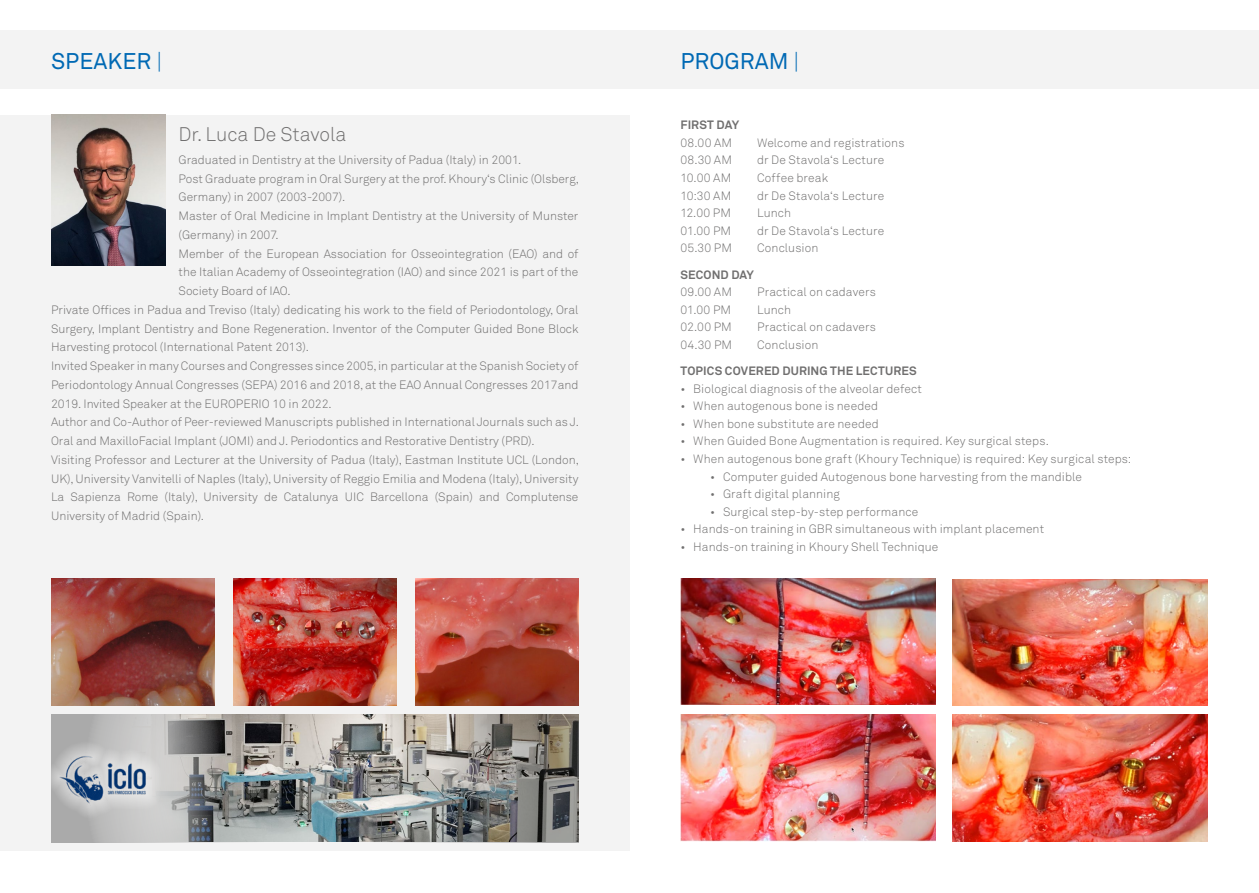
<style>
.page{position:relative;width:1259px;height:893px;background:#fff}
.page>*{position:absolute;margin:0;border:0;box-sizing:border-box;transform-origin:0 0}
.t1{font:22.5px "Akkurat Pro";color:#0069b4}
.t2{font:19.5px "Akkurat Light Pro";color:#706f6f}
.t3{font:12px "Akkurat Light Pro";color:#706f6f}
.t4{font:700 12px "Akkurat Pro";letter-spacing:.01em;color:#706f6f}
.s1{font-family:"Akkurat Light Pro"}
</style>
<div class="page">
<div style="left:0;top:115px;width:629px;height:735px;background:#f3f3f3"></div>
<div style="left:0;top:30px;width:1259px;height:58px;background:#f3f3f3"></div>
<img style="left:51px;top:115px;width:115px;height:151px">
<img style="left:51px;top:578px;width:163px;height:128px">
<img style="left:233px;top:578px;width:163px;height:128px">
<img style="left:415px;top:579px;width:163px;height:127px">
<img style="left:680px;top:578px;width:255px;height:127px">
<img style="left:680px;top:714px;width:255px;height:128px">
<img style="left:952px;top:579px;width:256px;height:127px">
<img style="left:952px;top:714px;width:256px;height:128px">
<img style="left:51px;top:715px;width:527px;height:127px">
<div style="left:51px;top:741px;width:110px;height:77px;background:linear-gradient(to right,#a9a9a9,#d4d4d3)"></div>
<img style="left:54px;top:751px;width:98px;height:57px">
<h1 class="t1" style="left:55px;top:48px;width:109px">SPEAKER <span class="s1">|</span></h1>
<h1 class="t1" style="left:680px;top:48px;width:120px">PROGRAM <span class="s1">|</span></h1>
<h1 class="t1" style="left:51px;top:48px;width:102px">SPEAKER</h1>
<h2 class="t2" style="left:179px;top:123px;width:169px">Dr. Luca De Stavola</h2>
<p class="t3" style="left:179px;top:153px;width:344px">Graduated in Dentistry at the University of Padua (Italy) in 2001.</p>
<p class="t3" style="left:179px;top:171px;width:402px">Post Graduate program in Oral Surgery at the prof. Khoury‘s Clinic (Olsberg,</p>
<p class="t3" style="left:179px;top:190px;width:168px">Germany) in 2007 (2003-2007).</p>
<p class="t3" style="left:179px;top:209px;width:401px">Master of Oral Medicine in Implant Dentistry at the University of Munster</p>
<p class="t3" style="left:179px;top:228px;width:101px">(Germany) in 2007.</p>
<p class="t3" style="left:179px;top:246px;width:401px">Member of the European Association for Osseointegration (EAO) and of</p>
<p class="t3" style="left:179px;top:265px;width:401px">the Italian Academy of Osseointegration (IAO) and since 2021 is part of the</p>
<p class="t3" style="left:179px;top:284px;width:114px">Society Board of IAO.</p>
<p class="t3" style="left:51px;top:303px;width:529px">Private Offices in Padua and Treviso (Italy) dedicating his work to the field of Periodontology, Oral</p>
<p class="t3" style="left:51px;top:321px;width:529px">Surgery, Implant Dentistry and Bone Regeneration. Inventor of the Computer Guided Bone Block</p>
<p class="t3" style="left:51px;top:340px;width:259px">Harvesting protocol (International Patent 2013).</p>
<p class="t3" style="left:51px;top:359px;width:529px">Invited Speaker in many Courses and Congresses since 2005, in particular at the Spanish Society of</p>
<p class="t3" style="left:51px;top:378px;width:529px">Periodontology Annual Congresses (SEPA) 2016 and 2018, at the EAO Annual Congresses 2017and</p>
<p class="t3" style="left:51px;top:396px;width:282px">2019. Invited Speaker at the EUROPERIO 10 in 2022.</p>
<p class="t3" style="left:51px;top:415px;width:529px">Author and Co-Author of Peer-reviewed Manuscripts published in International Journals such as J.</p>
<p class="t3" style="left:51px;top:434px;width:485px">Oral and MaxilloFacial Implant (JOMI) and J. Periodontics and Restorative Dentistry (PRD).</p>
<p class="t3" style="left:51px;top:453px;width:529px">Visiting Professor and Lecturer at the University of Padua (Italy), Eastman Institute UCL (London,</p>
<p class="t3" style="left:51px;top:471px;width:529px">UK), University Vanvitelli of Naples (Italy), University of Reggio Emilia and Modena (Italy), University</p>
<p class="t3" style="left:51px;top:490px;width:529px">La Sapienza Rome (Italy), University de Catalunya UIC Barcellona (Spain) and Complutense</p>
<p class="t3" style="left:51px;top:509px;width:155px">University of Madrid (Spain).</p>
<p class="t4" style="left:680px;top:117px;width:60px">FIRST DAY</p>
<p class="t3" style="left:680px;top:135px;width:53px">08.00 AM</p>
<p class="t3" style="left:757px;top:135px;width:149px">Welcome and registrations</p>
<p class="t3" style="left:680px;top:153px;width:53px">08.30 AM</p>
<p class="t3" style="left:757px;top:153px;width:129px">dr De Stavola‘s Lecture</p>
<p class="t3" style="left:680px;top:171px;width:52px">10.00 AM</p>
<p class="t3" style="left:757px;top:171px;width:72px">Coffee break</p>
<p class="t3" style="left:680px;top:188px;width:52px">10:30 AM</p>
<p class="t3" style="left:757px;top:188px;width:129px">dr De Stavola‘s Lecture</p>
<p class="t3" style="left:680px;top:206px;width:52px">12.00 PM</p>
<p class="t3" style="left:757px;top:206px;width:36px">Lunch</p>
<p class="t3" style="left:680px;top:223px;width:52px">01.00 PM</p>
<p class="t3" style="left:757px;top:223px;width:129px">dr De Stavola‘s Lecture</p>
<p class="t3" style="left:680px;top:241px;width:53px">05.30 PM</p>
<p class="t3" style="left:757px;top:241px;width:63px">Conclusion</p>
<p class="t4" style="left:680px;top:267px;width:75px">SECOND DAY</p>
<p class="t3" style="left:680px;top:285px;width:53px">09.00 AM</p>
<p class="t3" style="left:757px;top:285px;width:120px">Practical on cadavers</p>
<p class="t3" style="left:680px;top:302px;width:52px">01.00 PM</p>
<p class="t3" style="left:757px;top:302px;width:36px">Lunch</p>
<p class="t3" style="left:680px;top:320px;width:53px">02.00 PM</p>
<p class="t3" style="left:757px;top:320px;width:120px">Practical on cadavers</p>
<p class="t3" style="left:680px;top:338px;width:53px">04.30 PM</p>
<p class="t3" style="left:757px;top:338px;width:63px">Conclusion</p>
<p class="t4" style="left:680px;top:363px;width:238px">TOPICS COVERED DURING THE LECTURES</p>
<p class="t3" style="left:680px;top:381px;width:243px">• Biological diagnosis of the alveolar defect</p>
<p class="t3" style="left:680px;top:399px;width:199px">• When autogenous bone is needed</p>
<p class="t3" style="left:680px;top:416px;width:200px">• When bone substitute are needed</p>
<p class="t3" style="left:680px;top:434px;width:370px">• When Guided Bone Augmentation is required. Key surgical steps.</p>
<p class="t3" style="left:680px;top:452px;width:452px">• When autogenous bone graft (Khoury Technique) is required: Key surgical steps:</p>
<p class="t3" style="left:710px;top:469px;width:373px">• Computer guided Autogenous bone harvesting from the mandible</p>
<p class="t3" style="left:710px;top:487px;width:131px">• Graft digital planning</p>
<p class="t3" style="left:710px;top:504px;width:209px">• Surgical step-by-step performance</p>
<p class="t3" style="left:680px;top:522px;width:365px">• Hands-on training in GBR simultaneous with implant placement</p>
<p class="t3" style="left:680px;top:540px;width:259px">• Hands-on training in Khoury Shell Technique</p>
</div>
